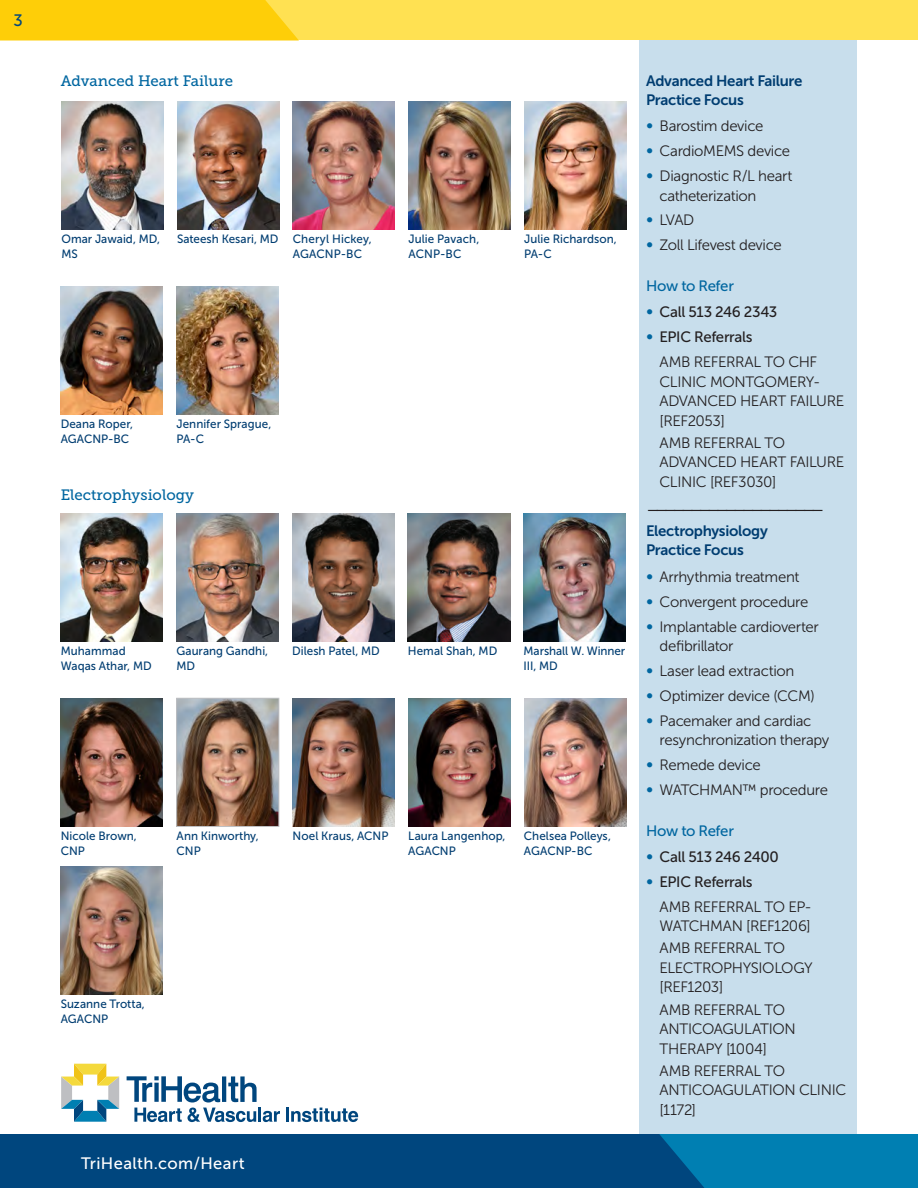
<style>
.page{position:relative;width:918px;height:1188px;background:#fff}
.page>*{position:absolute;margin:0;border:0;box-sizing:border-box;transform-origin:0 0}
.bt{font:19.5px "Museo Sans 300";color:#231f20}
.t1{font:16.5px "Museo Sans 500";letter-spacing:.025em;color:#fff}
.t2{font:16.5px "Museo Sans 500";color:#00467e}
.referral_text{font:15px/19.5px "Museo Sans 300";letter-spacing:-.025em;color:#231f20}
.practice_focus{font:15px/19.5px "Museo Sans 700";letter-spacing:-.02em;color:#003d71}
.t3{font:15px "Museo Sans 500";letter-spacing:-.025em;color:#231f20}
.PHOTOS-specialty_subhead{font:15px "Museo Slab 500";color:#0066a0}
.subhead-12{font:15px "Museo Sans 500";letter-spacing:-.03em;color:#0066a0}
.CUTLINE-Name{font:12px/15px "Museo Sans 500";letter-spacing:.005em;color:#003d71}
.s1{font-size:18px;color:#0066a0}
.s2{font-family:"Museo Sans 300";font-size:18px;color:#0066a0}
</style>
<div class="page">
<div style="left:0;top:1134px;width:918px;height:54px;background:#007fb2"></div>
<div style="left:0;top:1134px;width:704px;height:54px;background:#00467e"></div>
<div style="left:0;top:0;width:918px;height:40px;background:#ffe152"></div>
<div style="left:0;top:0;width:299px;height:40px;background:#fece08"></div>
<svg style="left:61px;top:1064px;width:58px;height:58px"></svg>
<hr style="left:258px;top:1108px;width:3px;height:14px;background:#00467e">
<svg style="left:263px;top:1111px;width:17px;height:11px"></svg>
<hr style="left:286px;top:1108px;width:3px;height:14px;background:#00467e">
<svg style="left:291px;top:1108px;width:67px;height:14px"></svg>
<svg style="left:127px;top:1076px;width:130px;height:46px"></svg>
<img style="left:177px;top:286px;width:102px;height:129px">
<img style="left:177px;top:101px;width:102px;height:129px">
<img style="left:61px;top:101px;width:103px;height:129px">
<img style="left:293px;top:101px;width:102px;height:129px">
<img style="left:408px;top:101px;width:103px;height:129px">
<img style="left:524px;top:101px;width:102px;height:129px">
<img style="left:61px;top:287px;width:102px;height:128px">
<img style="left:176px;top:514px;width:103px;height:128px">
<img style="left:292px;top:514px;width:102px;height:128px">
<img style="left:408px;top:514px;width:102px;height:128px">
<img style="left:61px;top:514px;width:102px;height:128px">
<img style="left:524px;top:514px;width:102px;height:128px">
<img style="left:293px;top:698px;width:102px;height:128px">
<img style="left:61px;top:699px;width:102px;height:128px">
<img style="left:408px;top:698px;width:102px;height:128px">
<img style="left:178px;top:700px;width:99px;height:125px">
<div style="left:176px;top:698px;width:103px;height:129px;border:1px solid #bebfc2"></div>
<img style="left:524px;top:698px;width:102px;height:128px">
<img style="left:61px;top:867px;width:102px;height:128px">
<div style="left:639px;top:40px;width:218px;height:1094px;background:#c8deec"></div>
<p class="t2" style="left:14px;top:11px;width:11px">3</p>
<p class="PHOTOS-specialty_subhead" style="left:61px;top:72px;width:174px">Advanced Heart Failure</p>
<p class="CUTLINE-Name" style="left:61px;top:231px;width:100px">Omar Jawaid, MD,</p>
<p class="CUTLINE-Name" style="left:177px;top:231px;width:103px">Sateesh Kesari, MD</p>
<p class="CUTLINE-Name" style="left:61px;top:246px;width:18px">MS</p>
<p class="CUTLINE-Name" style="left:293px;top:231px;width:80px">Cheryl Hickey,<br>AGACNP- BC</p>
<p class="CUTLINE-Name" style="left:408px;top:231px;width:72px">Julie Pavach,<br>ACNP- BC</p>
<p class="CUTLINE-Name" style="left:524px;top:231px;width:94px">Julie Richardson,<br>PA- C</p>
<p class="CUTLINE-Name" style="left:61px;top:416px;width:74px">Deana Roper,<br>AGACNP- BC</p>
<p class="CUTLINE-Name" style="left:176px;top:416px;width:96px">Jennifer Sprague,<br>PA- C</p>
<p class="PHOTOS-specialty_subhead" style="left:61px;top:487px;width:135px">Electrophysiology</p>
<p class="CUTLINE-Name" style="left:61px;top:644px;width:67px">Muhammad</p>
<p class="CUTLINE-Name" style="left:292px;top:644px;width:89px">Dilesh Patel, MD</p>
<p class="CUTLINE-Name" style="left:408px;top:644px;width:91px">Hemal Shah, MD</p>
<p class="CUTLINE-Name" style="left:61px;top:659px;width:93px">Waqas Athar, MD</p>
<p class="CUTLINE-Name" style="left:176px;top:644px;width:93px">Gaurang Gandhi,<br>MD</p>
<p class="CUTLINE-Name" style="left:524px;top:644px;width:103px">Marshall W. Winner<br>III, MD</p>
<p class="CUTLINE-Name" style="left:61px;top:829px;width:78px">Nicole Brown,</p>
<p class="CUTLINE-Name" style="left:293px;top:828px;width:97px">Noel Kraus, ACNP</p>
<p class="CUTLINE-Name" style="left:61px;top:844px;width:26px">CNP</p>
<p class="CUTLINE-Name" style="left:177px;top:828px;width:84px">Ann Kinworthy,<br>CNP</p>
<p class="CUTLINE-Name" style="left:524px;top:828px;width:88px">Chelsea Polleys,<br>AGACNP- BC</p>
<p class="CUTLINE-Name" style="left:408px;top:828px;width:99px">Laura Langenhop,<br>AGACNP</p>
<p class="CUTLINE-Name" style="left:61px;top:997px;width:86px">Suzanne Trotta,<br>AGACNP</p>
<p class="t1" style="left:81px;top:1155px;width:165px">TriHealth.com/Heart</p>
<p class="practice_focus" style="left:646px;top:71px;width:158px">Advanced Heart Failure<br>Practice Focus</p>
<p class="referral_text" style="left:646px;top:116px;width:119px"><span class="s1">•</span> Barostim device</p>
<p class="referral_text" style="left:646px;top:141px;width:145px"><span class="s1">•</span> CardioMEMS device</p>
<p class="referral_text" style="left:660px;top:166px;width:135px;text-indent:-14px"><span class="s1">•</span> Diagnostic R/L heart catheterization</p>
<p class="referral_text" style="left:646px;top:211px;width:50px"><span class="s1">•</span> LVAD</p>
<p class="referral_text" style="left:646px;top:236px;width:137px"><span class="s1">•</span> Zoll Lifevest device</p>
<p class="subhead-12" style="left:646px;top:278px;width:89px">How to Refer</p>
<p class="t3" style="left:646px;top:304px;width:133px"><span class="s2">•</span> Call 513 246 2343</p>
<p class="t3" style="left:646px;top:329px;width:108px"><span class="s2">•</span> EPIC Referrals</p>
<p class="referral_text" style="left:660px;top:352px;width:186px">AMB REFERRAL TO CHF<br>CLINIC MONTGOMERY-<br>ADVANCED HEART FAILURE [REF2053]</p>
<p class="referral_text" style="left:660px;top:433px;width:186px">AMB REFERRAL TO<br>ADVANCED HEART FAILURE<br>CLINIC [REF3030]</p>
<p class="bt" style="left:646px;top:499px;width:180px">––––––––––––––––––––</p>
<p class="practice_focus" style="left:646px;top:521px;width:123px">Electrophysiology<br>Practice Focus</p>
<p class="referral_text" style="left:646px;top:567px;width:155px"><span class="s1">•</span> Arrhythmia treatment</p>
<p class="referral_text" style="left:646px;top:592px;width:164px"><span class="s1">•</span> Convergent procedure</p>
<p class="referral_text" style="left:660px;top:617px;width:161px;text-indent:-14px"><span class="s1">•</span> Implantable cardioverter defibrillator</p>
<p class="referral_text" style="left:646px;top:661px;width:150px"><span class="s1">•</span> Laser lead extraction</p>
<p class="referral_text" style="left:646px;top:686px;width:170px"><span class="s1">•</span> Optimizer device (CCM)</p>
<p class="referral_text" style="left:660px;top:711px;width:171px;text-indent:-14px"><span class="s1">•</span> Pacemaker and cardiac resynchronization therapy</p>
<p class="referral_text" style="left:646px;top:755px;width:116px"><span class="s1">•</span> Remede device</p>
<p class="referral_text" style="left:646px;top:780px;width:183px"><span class="s1">•</span> WATCHMAN™ procedure</p>
<p class="subhead-12" style="left:646px;top:822px;width:89px">How to Refer</p>
<p class="t3" style="left:646px;top:849px;width:134px"><span class="s2">•</span> Call 513 246 2400</p>
<p class="t3" style="left:646px;top:873px;width:108px"><span class="s2">•</span> EPIC Referrals</p>
<p class="referral_text" style="left:660px;top:897px;width:154px">AMB REFERRAL TO EP-<br>WATCHMAN [REF1206]</p>
<p class="referral_text" style="left:660px;top:939px;width:155px">AMB REFERRAL TO<br>ELECTROPHYSIOLOGY [REF1203]</p>
<p class="referral_text" style="left:660px;top:1000px;width:138px">AMB REFERRAL TO<br>ANTICOAGULATION<br>THERAPY [1004]</p>
<p class="referral_text" style="left:660px;top:1061px;width:188px">AMB REFERRAL TO<br>ANTICOAGULATION CLINIC [1172]</p>
</div>
